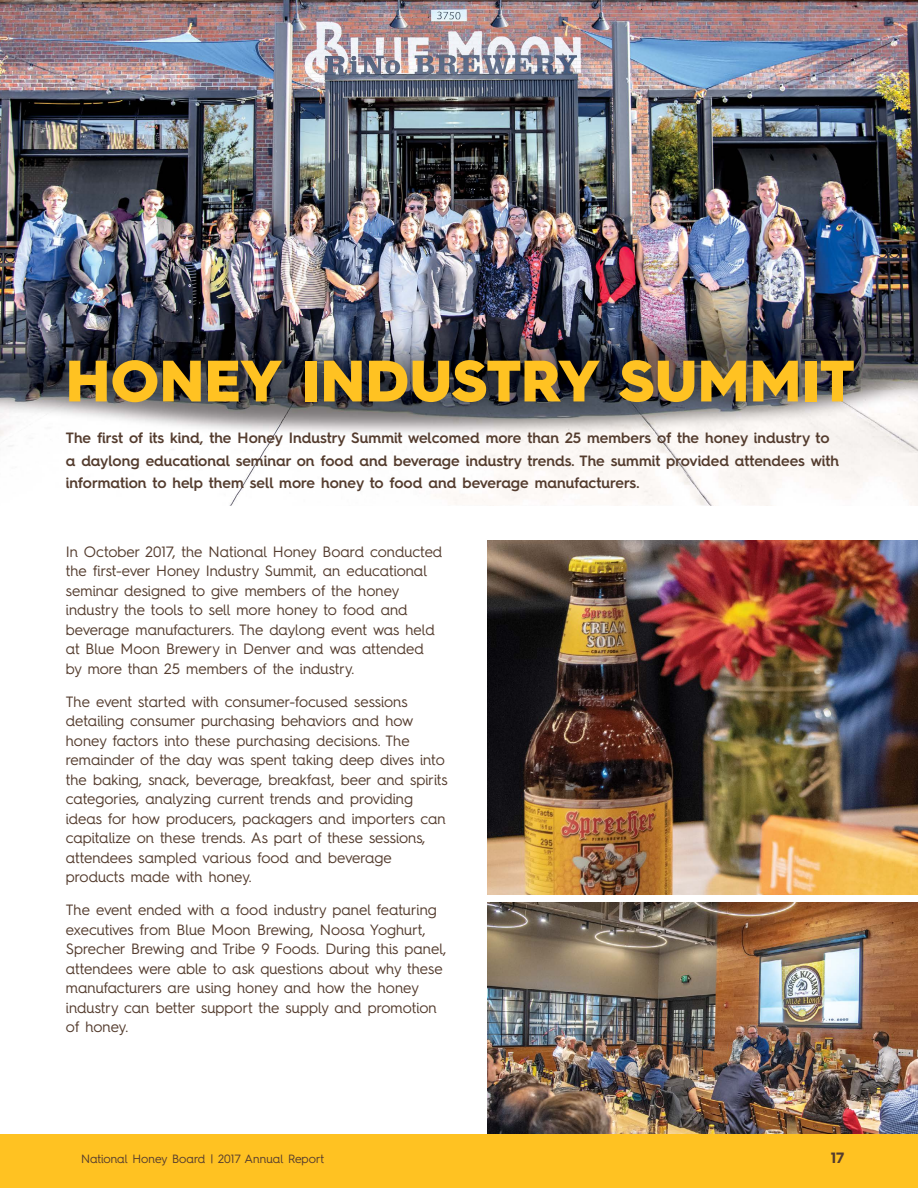
<style>
.page{position:relative;width:918px;height:1188px;background:#fff}
.page>*{position:absolute;margin:0;border:0;box-sizing:border-box;transform-origin:0 0}
.t1{font:900 58.5px "Hurme Geometric Sans 4";letter-spacing:.01em;color:#ffc222}
.t2{font:15px/19.5px "Hurme Geometric Sans 4";color:#543c2e}
.t3{font:600 15px/22.5px "Hurme Geometric Sans 4";letter-spacing:-.005em;color:#543c2e}
.t4{font:700 15px "Hurme Geometric Sans 4";color:#543c2e}
.t5{font:12px "Hurme Geometric Sans 4";color:#543c2e}
</style>
<div class="page">
<div style="left:0;top:1134px;width:918px;height:54px;background:#ffc222"></div>
<img style="left:487px;top:540px;width:431px;height:354px">
<img style="left:0;top:0;width:918px;height:505px">
<img style="left:487px;top:903px;width:431px;height:231px">
<h1 class="t1" style="left:66px;top:340px;width:790px">HONEY INDUSTRY SUMMIT</h1>
<p class="t3" style="left:66px;top:426px;width:775px">The first of its kind, the Honey Industry Summit welcomed more than 25 members of the honey industry to a daylong educational seminar on food and beverage industry trends. The summit provided attendees with information to help them sell more honey to food and beverage manufacturers.</p>
<p class="t2" style="left:66px;top:541px;width:378px">In October 2017, the National Honey Board conducted the first-ever Honey Industry Summit, an educational seminar designed to give members of the honey industry the tools to sell more honey to food and beverage manufacturers. The daylong event was held at Blue Moon Brewery in Denver and was attended by more than 25 members of the industry.</p>
<p class="t2" style="left:66px;top:691px;width:383px">The event started with consumer-focused sessions detailing consumer purchasing behaviors and how honey factors into these purchasing decisions. The remainder of the day was spent taking deep dives into the baking, snack, beverage, breakfast, beer and spirits categories, analyzing current trends and providing ideas for how producers, packagers and importers can capitalize on these trends. As part of these sessions, attendees sampled various food and beverage products made with honey.</p>
<p class="t2" style="left:66px;top:900px;width:382px">The event ended with a food industry panel featuring executives from Blue Moon Brewing, Noosa Yoghurt, Sprecher Brewing and Tribe 9 Foods. During this panel, attendees were able to ask questions about why these manufacturers are using honey and how the honey industry can better support the supply and promotion of honey.</p>
<p class="t5" style="left:81px;top:1150px;width:245px">National Honey Board | 2017 Annual Report</p>
<p class="t4" style="left:831px;top:1147px;width:15px">17</p>
</div>
